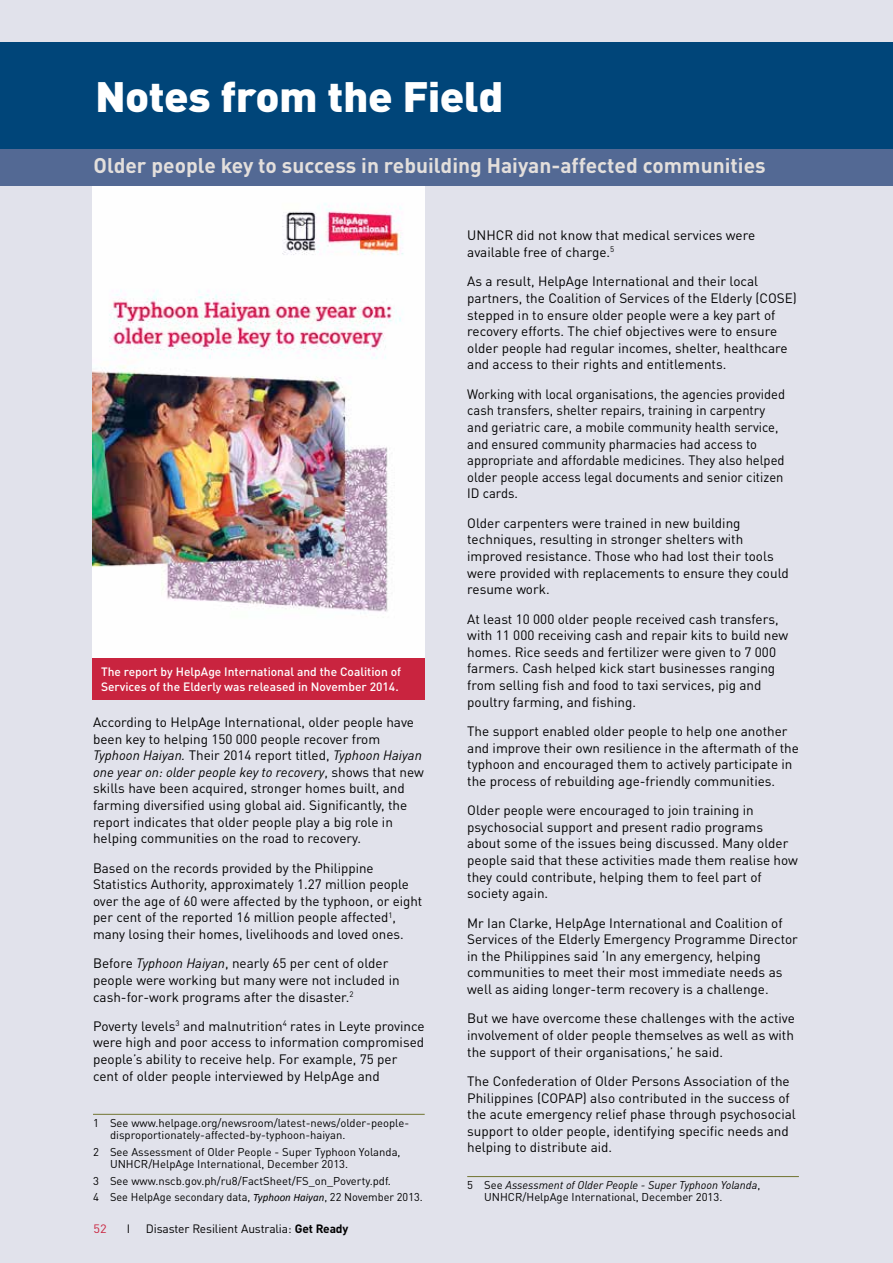
<style>
.page{position:relative;width:893px;height:1263px;background:#fff}
.page>*{position:absolute;margin:0;border:0;box-sizing:border-box;transform-origin:0 0}
.Heading_1{font:900 42px "DINOT";letter-spacing:-.015em;color:#fff;scale:1.05 1}
.ArticleBlurb{font:700 21px "DINOT";color:#e3dfdc}
.t1{font:13.5px/16.6px "DINOT";color:#000}
.t2{font:13.5px/16.6px "DINOT";color:#000;scale:.96 1}
.t3{font:500 12px/15px "DINOT";color:#fff}
.t4{font:12px "DINOT";letter-spacing:-.01em;color:#000}
.t5{font:12px "DINOT";color:#c9243f;scale:1.05 1}
.footnote_text{font:11.25px/12.3px "DINOT";color:#000}
.s1{font-style:italic}
.s2{font-family:"Calibri";font-style:italic}
.s3{font-weight:700}
</style>
<div class="page">
<div style="left:0;top:0;width:892px;height:1263px;background:#e1e2eb"></div>
<div style="left:0;top:149px;width:893px;height:37px;background:#536994"></div>
<div style="left:0;top:43px;width:893px;height:106px;background:#004579"></div>
<hr style="left:93px;top:1114px;width:332px;height:1px;background:#717430">
<hr style="left:467px;top:1176px;width:332px;height:1px;background:#717430">
<img style="left:92px;top:186px;width:332px;height:472px">
<div style="left:92px;top:658px;width:333px;height:41px;background:#c9243f"></div>
<h1 class="Heading_1" style="left:95px;top:68px;width:391px">Notes from the Field</h1>
<p class="ArticleBlurb" style="left:94px;top:152px;width:674px">Older people key to success in rebuilding Haiyan-affected communities</p>
<p class="t3" style="left:101px;top:664px;width:302px">The report by HelpAge International and the Coalition of<br>Services of the Elderly was released in November 2014.</p>
<p class="t1" style="left:93px;top:713px;width:332px">According to HelpAge International, older people have been key to helping 150 000 people recover from <span class="s1">Typhoon Haiyan.</span> Their 2014 report titled, <span class="s1">Typhoon Haiyan one year on: older people key to recovery</span>, shows that new skills have been acquired, stronger homes built, and farming diversified using global aid. Significantly, the report indicates that older people play a big role in helping communities on the road to recovery.</p>
<p class="t1" style="left:93px;top:859px;width:331px">Based on the records provided by the Philippine Statistics Authority, approximately 1.27 million people over the age of 60 were affected by the typhoon, or eight per cent of the reported 16 million people affected<sup>1</sup>, many losing their homes, livelihoods and loved ones.</p>
<p class="t1" style="left:93px;top:955px;width:308px">Before <span class="s1">Typhoon Haiyan</span>, nearly 65 per cent of older people were working but many were not included in cash-for-work programs after the disaster.<sup>2</sup></p>
<p class="t1" style="left:93px;top:1017px;width:333px">Poverty levels<sup>3</sup> and malnutrition<sup>4</sup> rates in Leyte province were high and poor access to information compromised people’s ability to receive help. For example, 75 per cent of older people interviewed by HelpAge and</p>
<p class="footnote_text" style="left:110px;top:1116px;width:301px;text-indent:-17px">1 See www.helpage.org/newsroom/latest-news/older-people&shy;disproportionately-affected-by-typhoon-haiyan.</p>
<p class="footnote_text" style="left:110px;top:1145px;width:292px;text-indent:-17px">2 See Assessment of Older People - Super Typhoon Yolanda,<br>UNHCR/HelpAge International, December 2013.</p>
<p class="footnote_text" style="left:93px;top:1174px;width:299px">3 See www.nscb.gov.ph/ru8/FactSheet/FS_on_Poverty.pdf.</p>
<p class="footnote_text" style="left:93px;top:1191px;width:331px">4 See HelpAge secondary data, <span class="s2">Typhoon Haiyan</span>, 22 November 2013.</p>
<p class="t5" style="left:94px;top:1221px;width:14px">52</p>
<p class="t4" style="left:127px;top:1221px;width:5px">I</p>
<p class="t4" style="left:146px;top:1221px;width:204px">Disaster Resilient Australia: <span class="s3">Get Ready</span></p>
<p class="t1" style="left:467px;top:227px;width:289px">UNHCR did not know that medical services were available free of charge.<sup>5</sup></p>
<p class="t1" style="left:467px;top:273px;width:331px">As a result, HelpAge International and their local partners, the Coalition of Services of the Elderly (COSE) stepped in to ensure older people were a key part of recovery efforts. The chief objectives were to ensure older people had regular incomes, shelter, healthcare and access to their rights and entitlements.</p>
<p class="t2" style="left:467px;top:385px;width:333px">Working with local organisations, the agencies provided cash transfers, shelter repairs, training in carpentry and geriatric care, a mobile community health service, and ensured community pharmacies had access to appropriate and affordable medicines. They also helped older people access legal documents and senior citizen ID cards.</p>
<p class="t1" style="left:467px;top:514px;width:323px">Older carpenters were trained in new building techniques, resulting in stronger shelters with improved resistance. Those who had lost their tools were provided with replacements to ensure they could resume work.</p>
<p class="t1" style="left:467px;top:610px;width:323px">At least 10 000 older people received cash transfers, with 11 000 receiving cash and repair kits to build new homes. Rice seeds and fertilizer were given to 7 000 farmers. Cash helped kick start businesses ranging from selling fish and food to taxi services, pig and poultry farming, and fishing.</p>
<p class="t1" style="left:467px;top:722px;width:333px">The support enabled older people to help one another and improve their own resilience in the aftermath of the typhoon and encouraged them to actively participate in the process of rebuilding age-friendly communities.</p>
<p class="t1" style="left:467px;top:802px;width:332px">Older people were encouraged to join training in psychosocial support and present radio programs about some of the issues being discussed. Many older people said that these activities made them realise how they could contribute, helping them to feel part of society again.</p>
<p class="t1" style="left:467px;top:914px;width:332px">Mr Ian Clarke, HelpAge International and Coalition of Services of the Elderly Emergency Programme Director in the Philippines said ‘In any emergency, helping communities to meet their most immediate needs as well as aiding longer-term recovery is a challenge.</p>
<p class="t1" style="left:467px;top:1010px;width:329px;text-align:justify">But we have overcome these challenges with the active involvement of older people themselves as well as with the support of their organisations,’ he said.</p>
<p class="t1" style="left:467px;top:1072px;width:330px">The Confederation of Older Persons Association of the Philippines (COPAP) also contributed in the success of the acute emergency relief phase through psychosocial support to older people, identifying specific needs and helping to distribute aid.</p>
<p class="footnote_text" style="left:484px;top:1178px;width:278px;text-indent:-17px">5 See <span class="s1">Assessment of Older People - Super Typhoon Yolanda</span>,<br>UNHCR/HelpAge International, December 2013.</p>
</div>
